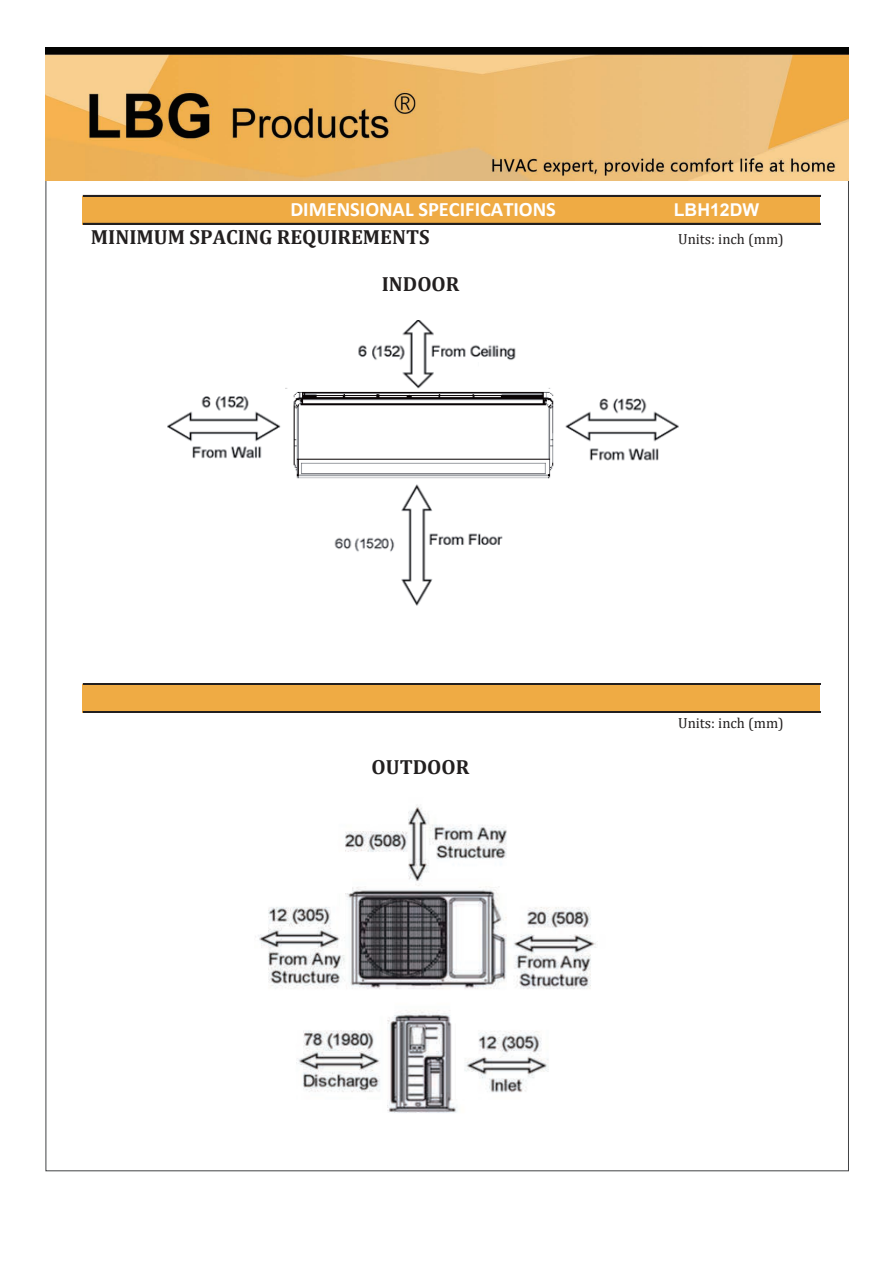
<style>
.page{position:relative;width:893px;height:1263px;background:#fff}
.page>*{position:absolute;margin:0;border:0;box-sizing:border-box;transform-origin:0 0}
.t1{font:700 20.55px "Cambria";color:#221f1f}
.t2{font:700 20.55px "Calibri";color:#fff}
.t3{font:700 17.7px "Arial";color:#fff}
.t4{font:14.7px "Cambria";color:#221f1f}
</style>
<div class="page">
<svg style="left:545px;top:47px;width:157px;height:1px"></svg>
<div style="left:82px;top:196px;width:738px;height:28px;background:#efab44"></div>
<div style="left:82px;top:684px;width:738px;height:28px;background:#efab44"></div>
<hr style="left:83px;top:195px;width:737px;height:2px;background:#221f1f">
<hr style="left:83px;top:223px;width:737px;height:2px;background:#221f1f">
<hr style="left:83px;top:683px;width:737px;height:1px;background:#221f1f">
<hr style="left:83px;top:684px;width:737px;height:1px;background:#221f1f">
<hr style="left:83px;top:711px;width:737px;height:1px;background:#221f1f">
<hr style="left:83px;top:712px;width:737px;height:1px;background:#221f1f">
<img style="left:168px;top:320px;width:511px;height:286px">
<img style="left:255px;top:805px;width:341px;height:308px">
<img style="left:46px;top:48px;width:802px;height:132px">
<p class="t2" style="left:290px;top:194px;width:267px">DIMENSIONAL SPECIFICATIONS</p>
<p class="t1" style="left:91px;top:222px;width:340px">MINIMUM SPACING REQUIREMENTS</p>
<p class="t4" style="left:678px;top:230px;width:107px">Units: inch (mm)</p>
<p class="t1" style="left:382px;top:269px;width:79px">INDOOR</p>
<p class="t3" style="left:674px;top:197px;width:87px">LBH12DW</p>
<p class="t1" style="left:372px;top:753px;width:99px">OUTDOOR</p>
<p class="t4" style="left:678px;top:714px;width:107px">Units: inch (mm)</p>
</div>
